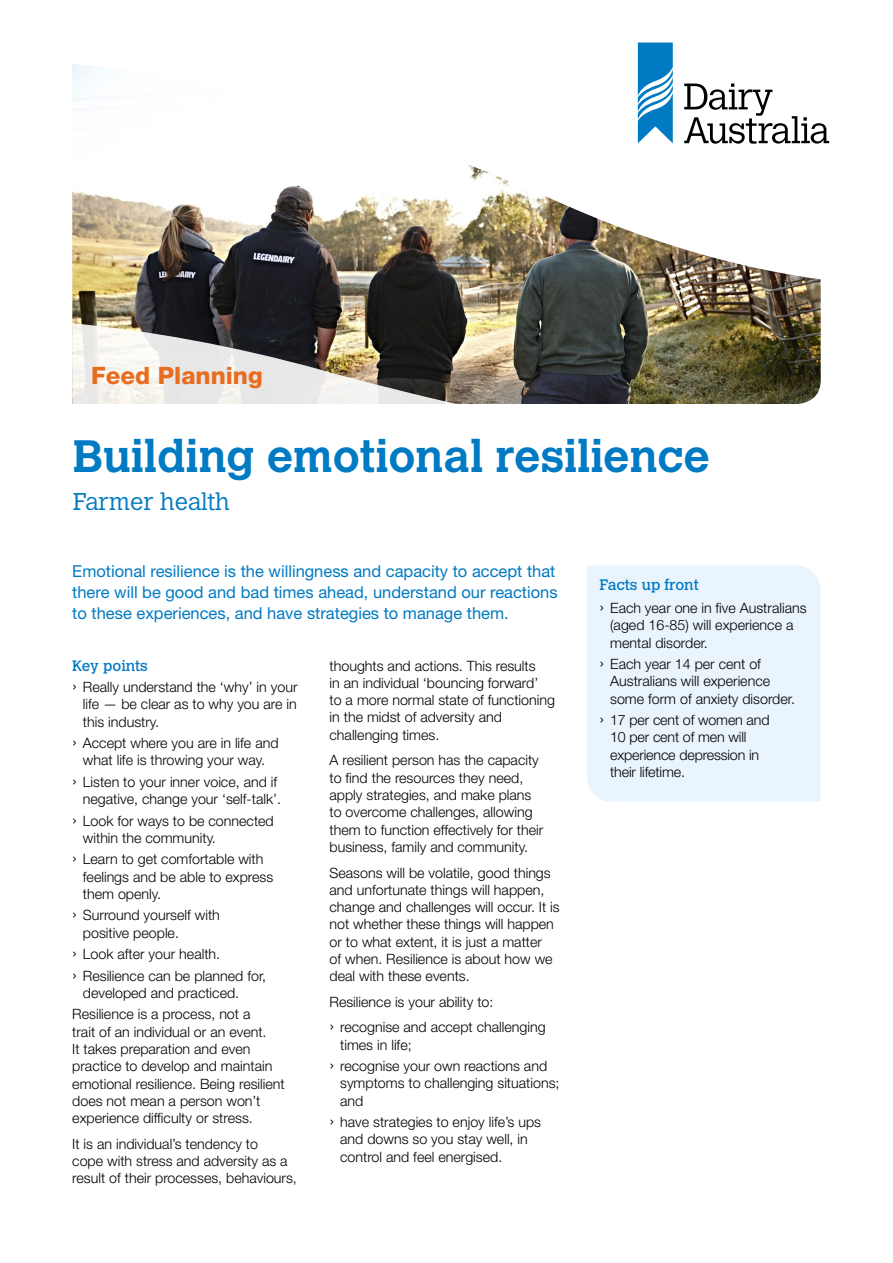
<style>
.page{position:relative;width:893px;height:1263px;background:#fff}
.page>*{position:absolute;margin:0;border:0;box-sizing:border-box;transform-origin:0 0}
.t1{font:700 45px "Calvert MT Std";color:#007ac2}
.t2{font:800 24px "Helvetica Neue LT Std";color:#e86d1f}
.t3{font:300 24px "Calvert MT Std";color:#007ac2}
.t4{font:16.5px/21px "Helvetica Neue LT Std";color:#007ac2}
.t5{font:15px "Calvert MT Std";color:#007ac2}
.t6{font:300 14.25px/17.2px "Helvetica Neue LT Std";color:#000}
.s1{font-size:18px}
</style>
<div class="page">
<img style="left:72px;top:286px;width:749px;height:118px">
<img style="left:72px;top:42px;width:758px;height:244px">
<svg style="left:684px;top:83px;width:145px;height:61px"></svg>
<svg style="left:638px;top:43px;width:35px;height:100px"></svg>
<svg style="left:72px;top:323px;width:384px;height:81px"></svg>
<div style="left:587px;top:566px;width:234px;height:235px;background:#eaf4fc"></div>
<h2 class="t2" style="left:91px;top:361px;width:173px">Feed Planning</h2>
<h1 class="t1" style="left:73px;top:427px;width:638px">Building emotional resilience</h1>
<h2 class="t3" style="left:73px;top:488px;width:158px">Farmer health</h2>
<p class="t4" style="left:72px;top:561px;width:487px">Emotional resilience is the willingness and capacity to accept that there will be good and bad times ahead, understand our reactions to these experiences, and have strategies to manage them.</p>
<p class="t5" style="left:72px;top:657px;width:77px">Key points</p>
<p class="t6" style="left:83px;top:678px;width:216px;text-align:justify;text-indent:-11px"><span class="s1">›</span> Really understand the ‘why’ in your life — be clear as to why you are in this industry.</p>
<p class="t6" style="left:72px;top:734px;width:208px;text-align:center"><span class="s1">›</span> Accept where you are in life and what life is throwing your way.</p>
<p class="t6" style="left:72px;top:773px;width:210px;text-align:right"><span class="s1">›</span> Listen to your inner voice, and if negative, change your ‘self-talk’.</p>
<p class="t6" style="left:83px;top:812px;width:192px;text-indent:-11px"><span class="s1">›</span> Look for ways to be connected within the community.</p>
<p class="t6" style="left:83px;top:850px;width:192px;text-indent:-11px"><span class="s1">›</span> Learn to get comfortable with feelings and be able to express them openly.</p>
<p class="t6" style="left:83px;top:906px;width:138px;text-indent:-11px"><span class="s1">›</span> Surround yourself with positive people.</p>
<p class="t6" style="left:72px;top:943px;width:195px;line-height:21.5px"><span class="s1">›</span> Look after your health.<br><span class="s1">›</span> Resilience can be planned for,</p>
<p class="t6" style="left:72px;top:982px;width:180px;line-height:21.5px;text-align:center">developed and practiced.<br>Resilience is a process, not a</p>
<p class="t6" style="left:72px;top:1023px;width:214px">trait of an individual or an event.<br>It takes preparation and even practice to develop and maintain emotional resilience. Being resilient does not mean a person won’t experience difficulty or stress.</p>
<p class="t6" style="left:72px;top:1135px;width:226px">It is an individual’s tendency to<br>cope with stress and adversity as a result of their processes, behaviours,</p>
<p class="t6" style="left:330px;top:657px;width:227px">thoughts and actions. This results<br>in an individual ‘bouncing forward’<br>to a more normal state of functioning in the midst of adversity and challenging times.</p>
<p class="t6" style="left:330px;top:751px;width:215px">A resilient person has the capacity to find the resources they need, apply strategies, and make plans to overcome challenges, allowing them to function effectively for their business, family and community.</p>
<p class="t6" style="left:330px;top:863px;width:232px">Seasons will be volatile, good things and unfortunate things will happen, change and challenges will occur. It is not whether these things will happen or to what extent, it is just a matter<br>of when. Resilience is about how we deal with these events.</p>
<p class="t6" style="left:330px;top:989px;width:218px;line-height:25.7px">Resilience is your ability to:<br><span class="s1">›</span> recognise and accept challenging</p>
<p class="t6" style="left:330px;top:1033px;width:219px;line-height:21.5px;text-indent:11px">times in life;<br><span class="s1">›</span> recognise your own reactions and</p>
<p class="t6" style="left:340px;top:1074px;width:221px">symptoms to challenging situations; and</p>
<p class="t6" style="left:340px;top:1113px;width:202px;text-indent:-11px"><span class="s1">›</span> have strategies to enjoy life’s ups and downs so you stay well, in control and feel energised.</p>
<p class="t5" style="left:600px;top:575px;width:101px">Facts up front</p>
<p class="t6" style="left:610px;top:599px;width:198px;text-indent:-11px"><span class="s1">›</span> Each year one in five Australians (aged 16-85) will experience a mental disorder.</p>
<p class="t6" style="left:610px;top:655px;width:186px;text-indent:-11px"><span class="s1">›</span> Each year 14 per cent of<br>Australians will experience some form of anxiety disorder.</p>
<p class="t6" style="left:610px;top:711px;width:161px;text-indent:-11px"><span class="s1">›</span> 17 per cent of women and<br>10 per cent of men will experience depression in their lifetime.</p>
</div>
